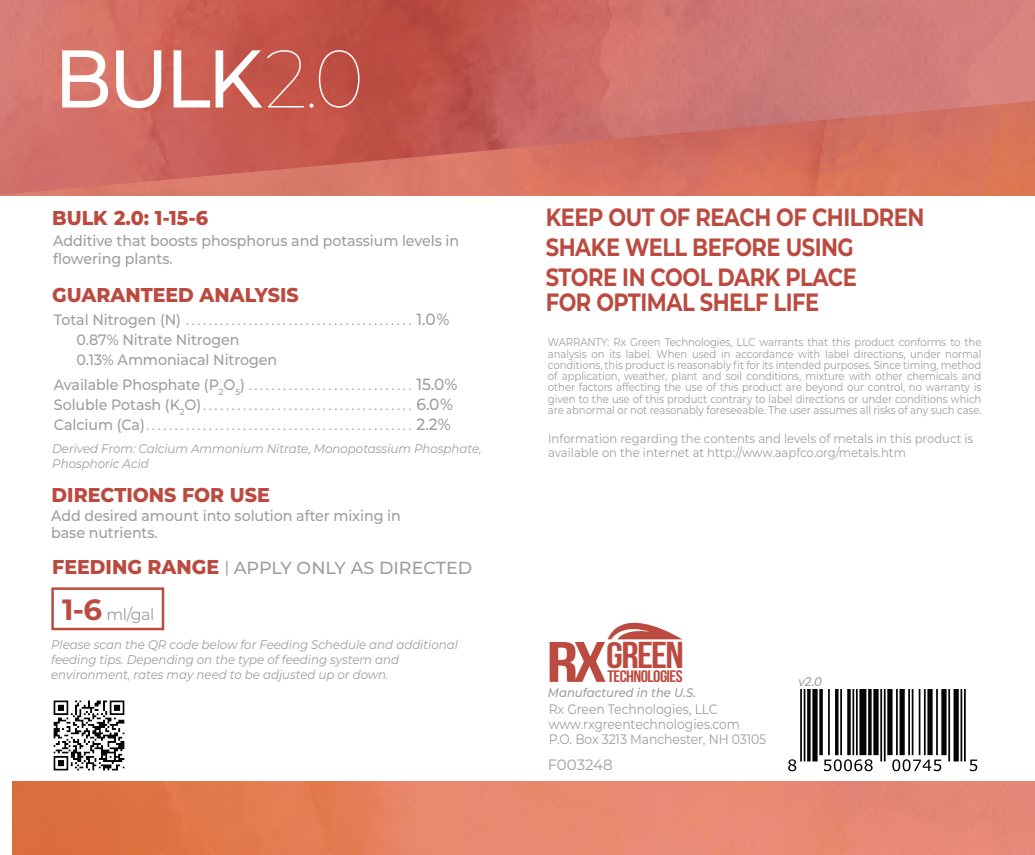
<style>
.page{position:relative;width:1035px;height:855px;background:#fff}
.page>*{position:absolute;margin:0;border:0;box-sizing:border-box;transform-origin:0 0}
.t1{font:500 81.75px "Montserrat";color:#fff;scale:.93 1}
.t2{font:700 37.25px "Bebas Neue";color:#bb4b40;scale:1.16 1}
.t3{font:700 29.25px "Montserrat";color:#bb4b40}
.t4{font:200 25px/20px "Montserrat";color:#a09d9f;text-align:right;scale:.95 1}
.t5{font:700 25px/30px "Montserrat";letter-spacing:-.02em;color:#bb4b40;scale:.84 1}
.t6{font:800 20px "Montserrat";color:#bb4b40;scale:.95 1}
.t7{font:500 17.5px "Montserrat";color:#a09d9f}
.t8{font:700 16.5px "Bebas Neue";letter-spacing:-.035em;color:#bb4b40;scale:1.12 1}
.t9{font:500 16.25px/20px "Montserrat";color:#a09d9f;scale:.95 1}
.t10{font:15.75px "Montserrat";color:#a09d9f}
.t11{font:500 15px/20px "Montserrat";letter-spacing:-.005em;color:#a09d9f;scale:.95 1}
.t12{font:15px "Montserrat";letter-spacing:-.01em;color:#a09d9f}
.t13{font:13.75px/15px "Montserrat";letter-spacing:-.005em;color:#a09d9f;scale:.9 1}
.t14{font:italic 12.5px/15px "Montserrat";letter-spacing:-.005em;color:#a09d9f;scale:.95 1}
.t15{font:12.5px/13.8px "Montserrat";color:#a09d9f;scale:.93 1}
.t16{font:italic 500 12.5px "Montserrat";color:#a09d9f;scale:.93 1}
.t17{font:11.25px/11.2px "Montserrat";letter-spacing:-.01em;color:#a09d9f;text-align:justify;scale:.9 1}
.s1{font-weight:100}
.s2{font-size:57px}
.s3{font-size:36.5px}
</style>
<div class="page">
<img style="left:0;top:0;width:1035px;height:195px">
<div style="left:51px;top:587px;width:113px;height:43px;border:2px solid #bd4b40"></div>
<svg style="left:226px;top:561px;width:1px;height:14px"></svg>
<img style="left:53px;top:700px;width:72px;height:71px">
<img style="left:788px;top:689px;width:190px;height:83px">
<img style="left:13px;top:781px;width:1022px;height:74px">
<svg style="left:608px;top:622px;width:74px;height:17px"></svg>
<h1 class="t1" style="left:54px;top:21px;width:335px">BULK<span class="s1">2.0</span></h1>
<h3 class="t6" style="left:52px;top:203px;width:166px">BULK 2.0: 1-15-6</h3>
<h3 class="t11" style="left:53px;top:232px;width:429px;line-height:17.5px">Additive that boosts phosphorus and potassium levels in flowering plants.</h3>
<h3 class="t6" style="left:52px;top:280px;width:261px">GUARANTEED ANALYSIS</h3>
<h3 class="t9" style="left:416px;top:309px;width:36px">1.0%</h3>
<h3 class="t11" style="left:77px;top:309px;width:213px;text-indent:-23px">Total Nitrogen (N)<br>0.87% Nitrate Nitrogen<br>0.13% Ammoniacal Nitrogen</h3>
<h3 class="t11" style="left:54px;top:374px;width:203px">Available Phosphate (P<sub>2</sub>O<sub>5</sub>)<br>Soluble Potash (K<sub>2</sub>O)<br>Calcium (Ca)</h3>
<h3 class="t4" style="left:185px;top:305px;width:240px">........................................</h3>
<h3 class="t9" style="left:416px;top:374px;width:45px">15.0%<br>6.0%<br>2.2%</h3>
<h3 class="t4" style="left:146px;top:370px;width:282px">............................. ..................................... ...............................................</h3>
<p class="t14" style="left:52px;top:440px;width:454px">Derived From: Calcium Ammonium Nitrate, Monopotassium Phosphate,<br>Phosphoric Acid</p>
<h3 class="t6" style="left:52px;top:481px;width:231px">DIRECTIONS FOR USE</h3>
<h3 class="t5" style="left:546px;top:201px;width:452px">KEEP OUT OF REACH OF CHILDREN<br>SHAKE WELL BEFORE USING<br>STORE IN COOL DARK PLACE</h3>
<h3 class="t5" style="left:546px;top:286px;width:327px">FOR OPTIMAL SHELF LIFE</h3>
<p class="t17" style="left:548px;top:336px;width:483px">WARRANTY: Rx Green Technologies, LLC warrants that this product conforms to the analysis on its label. When used in accordance with label directions, under normal conditions, this product is reasonably fit for its intended purposes. Since timing, method of application, weather, plant and soil conditions, mixture with other chemicals and other factors affecting the use of this product are beyond our control, no warranty is given to the use of this product contrary to label directions or under conditions which are abnormal or not reasonably foreseeable. The user assumes all risks of any such case.</p>
<p class="t15" style="left:548px;top:431px;width:459px">Information regarding the contents and levels of metals in this product is available on the internet at http://www.aapfco.org/metals.htm</p>
<h3 class="t11" style="left:51px;top:506px;width:369px;line-height:17.5px">Add desired amount into solution after mixing in base nutrients.</h3>
<h3 class="t7" style="left:234px;top:555px;width:240px">APPLY ONLY AS DIRECTED</h3>
<h3 class="t6" style="left:52px;top:552px;width:177px">FEEDING RANGE</h3>
<h3 class="t3" style="left:62px;top:589px;width:42px">1-6</h3>
<h3 class="t10" style="left:107px;top:604px;width:50px">ml/gal</h3>
<p class="t14" style="left:51px;top:637px;width:430px">Please scan the QR code below for Feeding Schedule and additional feeding tips. Depending on the type of feeding system and environment, rates may need to be adjusted up or down.</p>
<h2 class="t2" style="left:546px;top:635px;width:120px"><span class="s2">RX</span><span class="s3">G</span>REEN</h2>
<h3 class="t8" style="left:607px;top:667px;width:69px">TECHNOLOGIES</h3>
<p class="t16" style="left:548px;top:683px;width:161px">Manufactured in the U.S.</p>
<p class="t13" style="left:549px;top:701px;width:243px">Rx Green Technologies, LLC www.rxgreentechnologies.com<br>P.O. Box 3213 Manchester, NH 03105</p>
<h3 class="t12" style="left:548px;top:754px;width:67px">F003248</h3>
<p class="t16" style="left:798px;top:673px;width:27px">v2.0</p>
</div>
